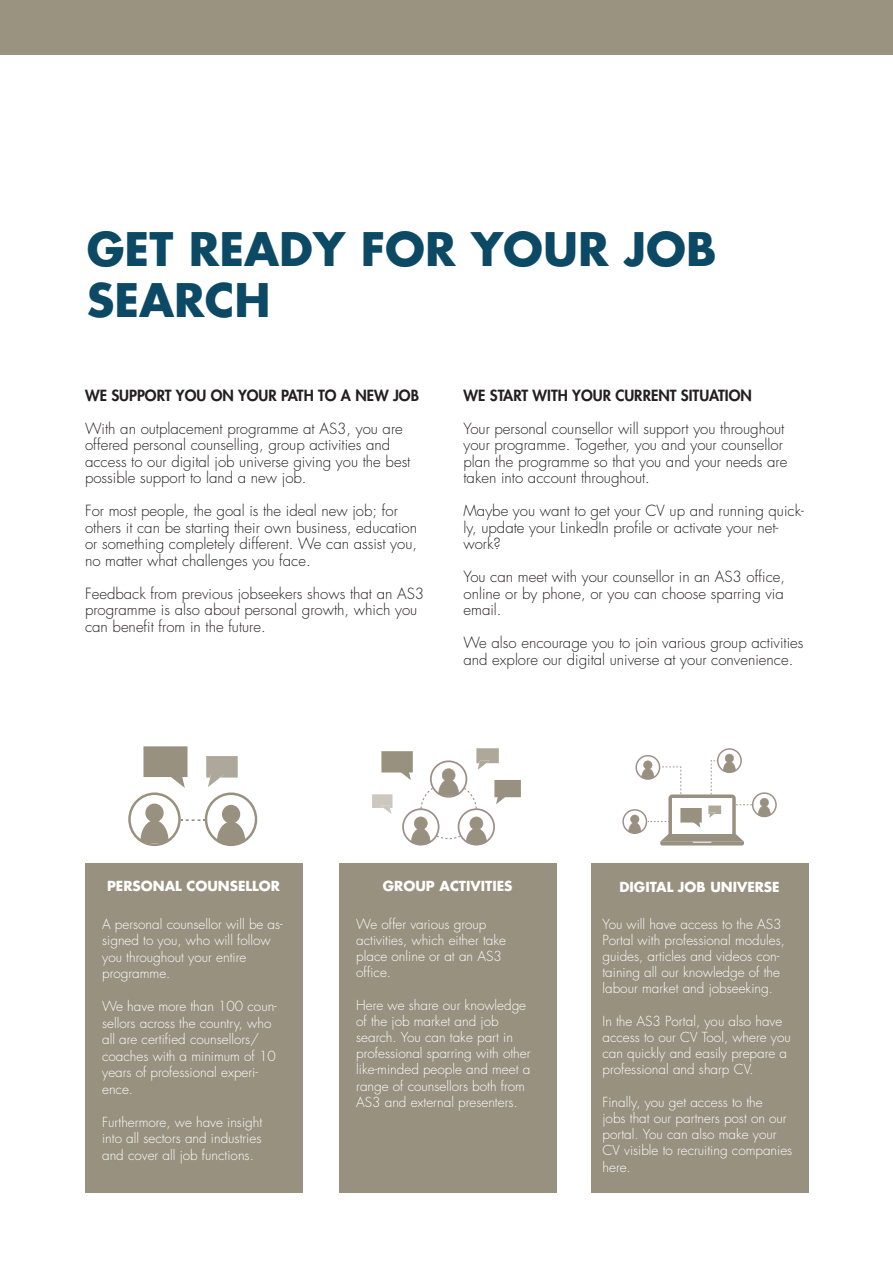
<style>
.page{position:relative;width:893px;height:1263px;background:#fff}
.page>*{position:absolute;margin:0;border:0;box-sizing:border-box;transform-origin:0 0}
.Headline_Black_40_55{font:700 45px/51px "Futura Std";color:#0b4965}
.Brødttekst{font:300 15px/16.5px "Futura Std";color:#231f20}
.Brødttekst-2{font:800 15px "Futura Std";color:#231f20}
.Brødttekst-3{font:300 13.5px/16.2px "Futura Std";color:#fff}
.t1{font:700 13.5px "Futura Std";color:#fff}
</style>
<div class="page">
<div style="left:591px;top:863px;width:217px;height:329px;background:#99917f"></div>
<div style="left:339px;top:863px;width:217px;height:330px;background:#99917f"></div>
<div style="left:85px;top:863px;width:217px;height:329px;background:#99917f"></div>
<svg style="left:128px;top:746px;width:129px;height:100px"></svg>
<svg style="left:372px;top:748px;width:149px;height:97px"></svg>
<svg style="left:622px;top:748px;width:155px;height:97px"></svg>
<div style="left:0;top:0;width:893px;height:54px;background:#9a9380"></div>
<p class="Headline_Black_40_55" style="left:87px;top:223px;width:631px">GET READY FOR YOUR JOB<br>SEARCH</p>
<p class="Brødttekst-2" style="left:85px;top:385px;width:335px">WE SUPPORT YOU ON YOUR PATH TO A NEW JOB</p>
<p class="Brødttekst" style="left:85px;top:420px;width:327px">With an outplacement programme at AS3, you are offered personal counselling, group activities and access to our digital job universe giving you the best possible support to land a new job.</p>
<p class="Brødttekst" style="left:85px;top:503px;width:334px">For most people, the goal is the ideal new job; for others it can be starting their own business, education or something completely different. We can assist you, no matter what challenges you face.</p>
<p class="Brødttekst" style="left:85px;top:585px;width:341px">Feedback from previous jobseekers shows that an AS3 programme is also about personal growth, which you can benefit from in the future.</p>
<p class="Brødttekst-2" style="left:463px;top:385px;width:290px">WE START WITH YOUR CURRENT SITUATION</p>
<p class="Brødttekst" style="left:463px;top:420px;width:325px">Your personal counsellor will support you throughout your programme. Together, you and your counsellor plan the programme so that you and your needs are</p>
<p class="Brødttekst" style="left:463px;top:470px;width:188px">taken into account throughout.</p>
<p class="Brødttekst" style="left:463px;top:503px;width:342px">Maybe you want to get your CV up and running quick&shy;ly, update your LinkedIn profile or activate your net&shy;work?</p>
<p class="Brødttekst" style="left:463px;top:569px;width:323px;text-align:justify">You can meet with your counsellor in an AS3 office, online or by phone, or you can choose sparring via email.</p>
<p class="Brødttekst" style="left:463px;top:635px;width:341px">We also encourage you to join various group activities and explore our digital universe at your convenience.</p>
<p class="t1" style="left:107px;top:877px;width:175px">PERSONAL COUNSELLOR</p>
<p class="t1" style="left:383px;top:877px;width:131px">GROUP ACTIVITIES</p>
<p class="t1" style="left:619px;top:877px;width:162px">DIGITAL JOB UNIVERSE</p>
<p class="Brødttekst-3" style="left:102px;top:916px;width:182px">A personal counsellor will be as&shy;signed to you, who will follow you throughout your entire programme.</p>
<p class="Brødttekst-3" style="left:102px;top:998px;width:176px">We have more than 100 coun&shy;sellors across the country, who all are certified counsellors/ coaches with a minimum of 10 years of professional experi&shy;ence.</p>
<p class="Brødttekst-3" style="left:102px;top:1114px;width:162px;text-align:justify">Furthermore, we have insight into all sectors and industries and cover all job functions.</p>
<p class="Brødttekst-3" style="left:356px;top:916px;width:151px">We offer various group activities, which either take place online or at an AS3 office.</p>
<p class="Brødttekst-3" style="left:356px;top:997px;width:176px">Here we share our knowledge of the job market and job search. You can take part in professional sparring with other like-minded people and meet a range of counsellors both from<br>AS3 and external presenters.</p>
<p class="Brødttekst-3" style="left:602px;top:916px;width:184px">You will have access to the AS3<br>Portal with professional modules, guides, articles and videos con&shy;taining all our knowledge of the labour market and jobseeking.</p>
<p class="Brødttekst-3" style="left:602px;top:1013px;width:190px">In the AS3 Portal, you also have access to our CV Tool, where you can quickly and easily prepare a professional and sharp CV.</p>
<p class="Brødttekst-3" style="left:602px;top:1094px;width:191px">Finally, you get access to the<br>jobs that our partners post on our portal. You can also make your<br>CV visible to recruiting companies here.</p>
</div>
